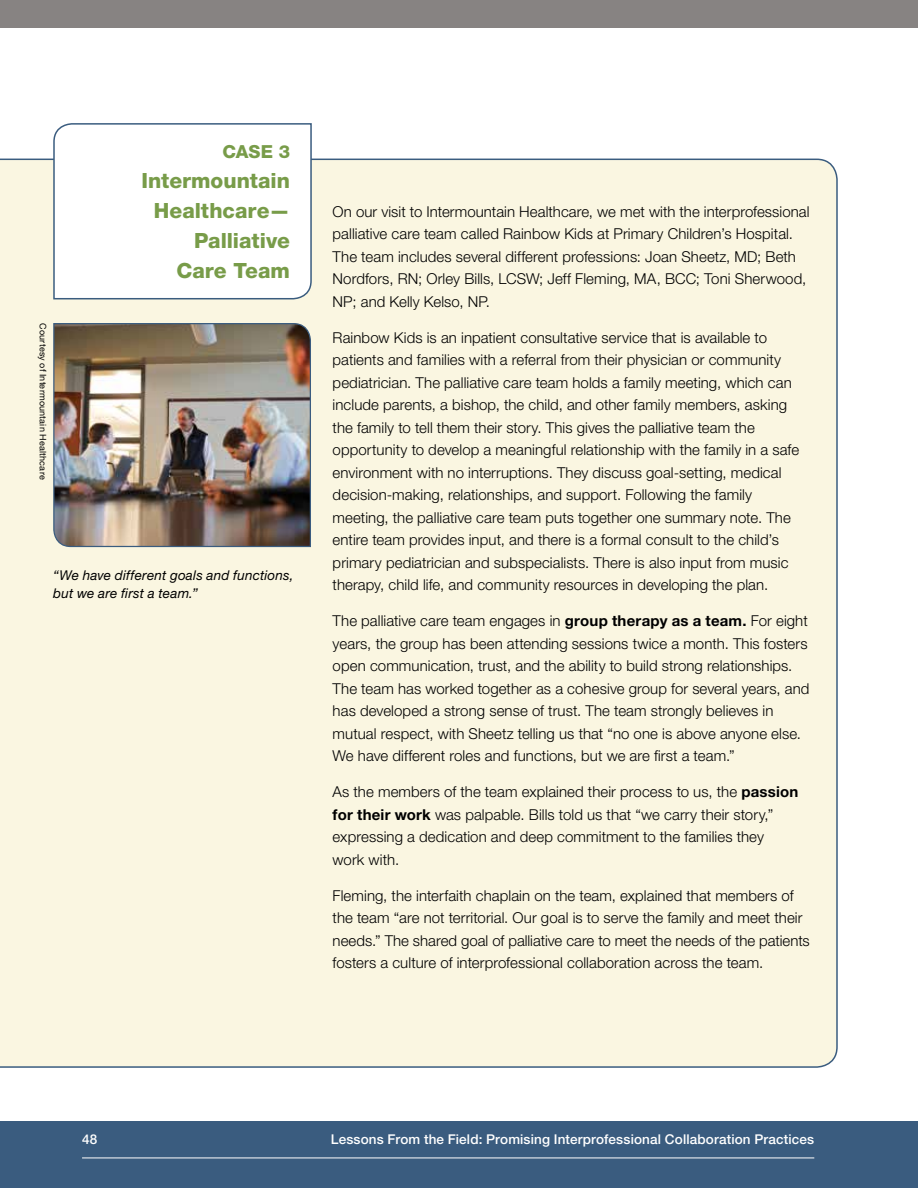
<style>
.page{position:relative;width:918px;height:1188px;background:#fff}
.page>*{position:absolute;margin:0;border:0;box-sizing:border-box;transform-origin:0 0}
.CaseTitle{font:800 21px/30px "Helvetica Neue LT Std";color:#789c49;text-align:center}
.CaseNumber{font:800 18px "Helvetica Neue LT Std";color:#789c49}
.Case_Study{font:300 15px/22.5px "Helvetica Neue LT Std";letter-spacing:.005em;color:#000}
.t1{font:500 13.5px "Helvetica Neue LT Std";letter-spacing:.01em;color:#fff}
.t2{font:italic 13.5px/18px "Helvetica Neue LT Std";letter-spacing:.015em;color:#000}
.Credit{font:9px "Helvetica Neue LT Std";letter-spacing:.025em;color:#000}
.s1{font-weight:700}
</style>
<div class="page">
<div style="left:0;top:1121px;width:918px;height:67px;background:#3a5c7f"></div>
<hr style="left:82px;top:1158px;width:732px;height:1px;background:#fff">
<div style="left:0;top:0;width:918px;height:28px;background:#878382"></div>
<div style="left:0;top:158px;width:838px;height:910px;background:#faf6e1"></div>
<svg style="left:52px;top:123px;width:261px;height:177px"></svg>
<img style="left:53px;top:322px;width:259px;height:226px">
<p class="Credit" style="left:48px;top:323px;width:158px;rotate:90deg">Courtesy of Intermountain Healthcare</p>
<p class="CaseNumber" style="left:222px;top:141px;width:69px">CASE 3</p>
<p class="CaseTitle" style="left:141px;top:165px;width:150px">Intermountain<br>Healthcare—</p>
<p class="CaseTitle" style="left:176px;top:225px;width:115px;text-align:right">Palliative<br>Care Team</p>
<p class="t2" style="left:53px;top:566px;width:242px">“We have different goals and functions, but we are first a team.”</p>
<p class="Case_Study" style="left:333px;top:200px;width:478px">On our visit to Intermountain Healthcare, we met with the interprofessional palliative care team called Rainbow Kids at Primary Children’s Hospital.<br>The team includes several different professions: Joan Sheetz, MD; Beth Nordfors, RN; Orley Bills, LCSW; Jeff Fleming, MA, BCC; Toni Sherwood, NP; and Kelly Kelso, NP.</p>
<p class="Case_Study" style="left:333px;top:326px;width:468px">Rainbow Kids is an inpatient consultative service that is available to patients and families with a referral from their physician or community pediatrician. The palliative care team holds a family meeting, which can include parents, a bishop, the child, and other family members, asking the family to tell them their story. This gives the palliative team the opportunity to develop a meaningful relationship with the family in a safe environment with no interruptions. They discuss goal-setting, medical decision-making, relationships, and support. Following the family meeting, the palliative care team puts together one summary note. The entire team provides input, and there is a formal consult to the child’s primary pediatrician and subspecialists. There is also input from music therapy, child life, and community resources in developing the plan.</p>
<p class="Case_Study" style="left:333px;top:609px;width:478px">The palliative care team engages in <span class="s1">group therapy as a team.</span> For eight years, the group has been attending sessions twice a month. This fosters open communication, trust, and the ability to build strong relationships.<br>The team has worked together as a cohesive group for several years, and has developed a strong sense of trust. The team strongly believes in mutual respect, with Sheetz telling us that “no one is above anyone else.<br>We have different roles and functions, but we are first a team.”</p>
<p class="Case_Study" style="left:333px;top:780px;width:467px">As the members of the team explained their process to us, the <span class="s1">passion for their work</span> was palpable. Bills told us that “we carry their story,” expressing a dedication and deep commitment to the families they work with.</p>
<p class="Case_Study" style="left:333px;top:884px;width:479px">Fleming, the interfaith chaplain on the team, explained that members of the team “are not territorial. Our goal is to serve the family and meet their needs.” The shared goal of palliative care to meet the needs of the patients fosters a culture of interprofessional collaboration across the team.</p>
<p class="t1" style="left:82px;top:1131px;width:17px">48</p>
<p class="t1" style="left:331px;top:1131px;width:485px">Lessons From the Field: Promising Interprofessional Collaboration Practices</p>
</div>
